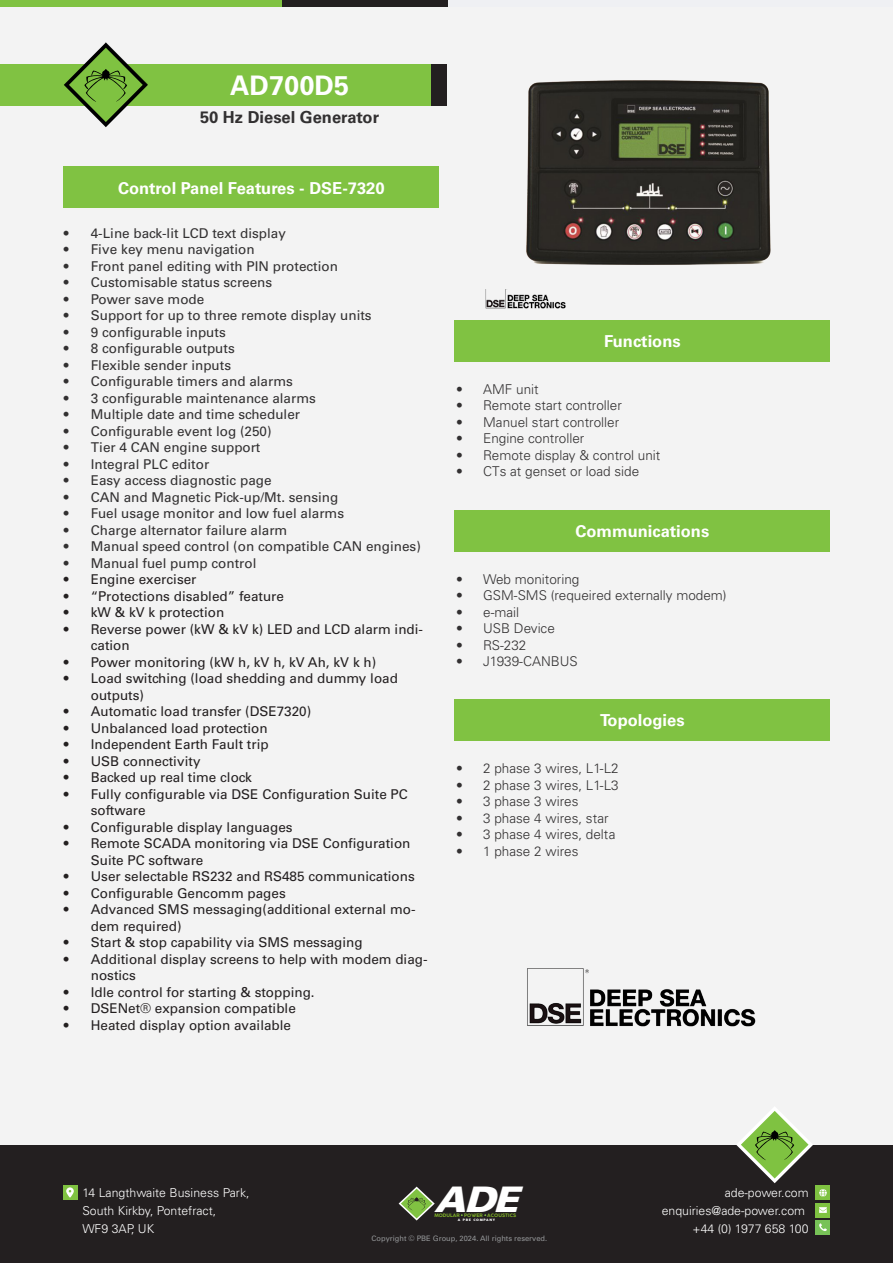
<style>
.page{position:relative;width:893px;height:1263px;background:#f3f3f3}
.page>*{position:absolute;margin:0;border:0;box-sizing:border-box;transform-origin:0 0}
.t1{font:italic 900 35.1px "Univers";color:#fff;scale:1.06 1}
.t2{font:700 27px "Univers";color:#fff}
.t3{font:700 16.5px "Univers";color:#fff}
.t4{font:700 16.5px "Univers";color:#323031}
.t5{font:13.5px/16.5px "Univers";color:#231f20}
.t6{font:13.5px "Univers";color:#323031}
.t7{font:300 13.5px "Univers";color:#323031}
.t8{font:300 12.3px/18.5px "Univers";color:#fff;text-align:right}
.t9{font:7.5px "Univers";color:#939597}
.t10{font:600 4.65px "COCOGOOSE";letter-spacing:.005em;color:#86bc28}
.t11{font:3.15px "Cocogoose";letter-spacing:.2em;color:#fff;scale:1.06 1}
</style>
<div class="page">
<div style="left:0;top:1145px;width:893px;height:118px;background:#231f20"></div>
<svg style="left:736px;top:1107px;width:77px;height:76px"></svg>
<div style="left:816px;top:1220px;width:14px;height:14px;background:#77c257"></div>
<svg style="left:819px;top:1223px;width:8px;height:8px"></svg>
<div style="left:816px;top:1203px;width:14px;height:14px;background:#7fc241"></div>
<svg style="left:819px;top:1207px;width:8px;height:6px"></svg>
<div style="left:816px;top:1185px;width:14px;height:15px;background:#7fc241"></div>
<svg style="left:819px;top:1189px;width:8px;height:7px"></svg>
<div style="left:63px;top:1185px;width:14px;height:15px;background:#7fc241"></div>
<svg style="left:66px;top:1187px;width:8px;height:10px"></svg>
<svg style="left:399px;top:1186px;width:36px;height:34px"></svg>
<div style="left:0;top:64px;width:446px;height:42px;background:#80c242"></div>
<div style="left:431px;top:64px;width:15px;height:42px;background:#231f20"></div>
<svg style="left:64px;top:43px;width:84px;height:84px"></svg>
<div style="left:0;top:0;width:282px;height:6px;background:#80c242"></div>
<div style="left:282px;top:0;width:166px;height:6px;background:#231f20"></div>
<div style="left:448px;top:0;width:445px;height:6px;background:#eff0f3"></div>
<div style="left:64px;top:167px;width:375px;height:41px;background:#80c242"></div>
<div style="left:455px;top:320px;width:375px;height:42px;background:#80c242"></div>
<img style="left:526px;top:80px;width:245px;height:185px">
<div style="left:455px;top:510px;width:375px;height:41px;background:#80c242"></div>
<div style="left:455px;top:699px;width:375px;height:42px;background:#80c242"></div>
<img style="left:527px;top:968px;width:229px;height:59px">
<img style="left:485px;top:289px;width:81px;height:20px">
<h2 class="t2" style="left:230px;top:70px;width:121px">AD700D5</h2>
<p class="t4" style="left:200px;top:107px;width:181px">50 Hz Diesel Generator</p>
<p class="t3" style="left:118px;top:178px;width:268px">Control Panel Features - DSE-7320</p>
<p class="t6" style="left:64px;top:225px;width:224px">• 4-Line back-lit LCD text display</p>
<p class="t6" style="left:64px;top:241px;width:192px">• Five key menu navigation</p>
<p class="t6" style="left:64px;top:258px;width:276px">• Front panel editing with PIN protection</p>
<p class="t6" style="left:64px;top:274px;width:210px">• Customisable status screens</p>
<p class="t6" style="left:64px;top:291px;width:142px">• Power save mode</p>
<p class="t6" style="left:64px;top:307px;width:309px">• Support for up to three remote display units</p>
<p class="t6" style="left:64px;top:324px;width:164px">• 9 configurable inputs</p>
<p class="t6" style="left:64px;top:340px;width:173px">• 8 configurable outputs</p>
<p class="t6" style="left:64px;top:357px;width:169px">• Flexible sender inputs</p>
<p class="t6" style="left:64px;top:373px;width:231px">• Configurable timers and alarms</p>
<p class="t6" style="left:64px;top:390px;width:254px">• 3 configurable maintenance alarms</p>
<p class="t6" style="left:64px;top:406px;width:238px">• Multiple date and time scheduler</p>
<p class="t6" style="left:64px;top:423px;width:209px">• Configurable event log (250)</p>
<p class="t6" style="left:64px;top:439px;width:198px">• Tier 4 CAN engine support</p>
<p class="t6" style="left:64px;top:456px;width:147px">• Integral PLC editor</p>
<p class="t6" style="left:64px;top:472px;width:209px">• Easy access diagnostic page</p>
<p class="t6" style="left:64px;top:489px;width:276px">• CAN and Magnetic Pick-up/Mt. sensing</p>
<p class="t6" style="left:64px;top:505px;width:282px">• Fuel usage monitor and low fuel alarms</p>
<p class="t6" style="left:64px;top:522px;width:225px">• Charge alternator failure alarm</p>
<p class="t6" style="left:64px;top:538px;width:359px">• Manual speed control (on compatible CAN engines)</p>
<p class="t6" style="left:64px;top:555px;width:194px">• Manual fuel pump control</p>
<p class="t5" style="left:64px;top:571px;width:134px">• Engine exerciser</p>
<p class="t5" style="left:64px;top:588px;width:222px">• “Protections disabled” feature</p>
<p class="t5" style="left:64px;top:604px;width:162px">• kW &amp; kV k protection</p>
<p class="t5" style="left:91px;top:621px;width:334px;text-indent:-27px">• Reverse power (kW &amp; kV k) LED and LCD alarm indi&shy;cation</p>
<p class="t5" style="left:64px;top:654px;width:314px">• Power monitoring (kW h, kV h, kV Ah, kV k h)</p>
<p class="t5" style="left:91px;top:670px;width:309px;text-indent:-27px">• Load switching (load shedding and dummy load outputs)</p>
<p class="t5" style="left:64px;top:703px;width:249px">• Automatic load transfer (DSE7320)</p>
<p class="t5" style="left:64px;top:720px;width:206px">• Unbalanced load protection</p>
<p class="t5" style="left:64px;top:736px;width:206px">• Independent Earth Fault trip</p>
<p class="t5" style="left:64px;top:753px;width:138px">• USB connectivity</p>
<p class="t5" style="left:64px;top:769px;width:189px">• Backed up real time clock</p>
<p class="t5" style="left:91px;top:786px;width:319px;text-indent:-27px">• Fully configurable via DSE Configuration Suite PC software</p>
<p class="t5" style="left:64px;top:819px;width:230px">• Configurable display languages</p>
<p class="t5" style="left:91px;top:835px;width:321px;text-indent:-27px">• Remote SCADA monitoring via DSE Configuration<br>Suite PC software</p>
<p class="t5" style="left:64px;top:868px;width:353px">• User selectable RS232 and RS485 communications</p>
<p class="t5" style="left:64px;top:885px;width:224px">• Configurable Gencomm pages</p>
<p class="t5" style="left:91px;top:901px;width:326px;text-indent:-27px">• Advanced SMS messaging(additional external mo&shy;dem required)</p>
<p class="t5" style="left:64px;top:934px;width:300px">• Start &amp; stop capability via SMS messaging</p>
<p class="t5" style="left:91px;top:951px;width:338px;text-indent:-27px">• Additional display screens to help with modem diag&shy;nostics</p>
<p class="t5" style="left:64px;top:984px;width:252px">• Idle control for starting &amp; stopping.</p>
<p class="t5" style="left:64px;top:1000px;width:234px">• DSENet® expansion compatible</p>
<p class="t5" style="left:64px;top:1017px;width:229px">• Heated display option available</p>
<p class="t3" style="left:604px;top:332px;width:78px">Functions</p>
<p class="t7" style="left:456px;top:381px;width:84px">• AMF unit</p>
<p class="t7" style="left:456px;top:398px;width:167px">• Remote start controller</p>
<p class="t7" style="left:456px;top:414px;width:165px">• Manuel start controller</p>
<p class="t7" style="left:456px;top:431px;width:130px">• Engine controller</p>
<p class="t7" style="left:456px;top:447px;width:206px">• Remote display &amp; control unit</p>
<p class="t7" style="left:456px;top:464px;width:185px">• CTs at genset or load side</p>
<p class="t3" style="left:575px;top:521px;width:135px">Communications</p>
<p class="t7" style="left:456px;top:571px;width:125px">• Web monitoring</p>
<p class="t7" style="left:456px;top:587px;width:272px">• GSM-SMS (requeired externally modem)</p>
<p class="t7" style="left:456px;top:604px;width:65px">• e-mail</p>
<p class="t7" style="left:456px;top:620px;width:100px">• USB Device</p>
<p class="t7" style="left:456px;top:637px;width:72px">• RS-232</p>
<p class="t7" style="left:456px;top:653px;width:123px">• J1939-CANBUS</p>
<p class="t3" style="left:600px;top:711px;width:86px">Topologies</p>
<p class="t7" style="left:456px;top:760px;width:164px">• 2 phase 3 wires, L1-L2</p>
<p class="t7" style="left:456px;top:777px;width:164px">• 2 phase 3 wires, L1-L3</p>
<p class="t7" style="left:456px;top:793px;width:124px">• 3 phase 3 wires</p>
<p class="t7" style="left:456px;top:810px;width:154px">• 3 phase 4 wires, star</p>
<p class="t7" style="left:456px;top:826px;width:161px">• 3 phase 4 wires, delta</p>
<p class="t7" style="left:456px;top:843px;width:124px">• 1 phase 2 wires</p>
<p class="t8" style="left:82px;top:1183px;width:169px;text-align:left">14 Langthwaite Business Park,<br>South Kirkby, Pontefract,<br>WF9 3AP, UK</p>
<h1 class="t1" style="left:434px;top:1176px;width:80px">ADE</h1>
<p class="t11" style="left:458px;top:1217px;width:37px">A PBE COMPANY</p>
<p class="t9" style="left:372px;top:1234px;width:177px">Copyright © PBE Group, 2024. All rights reserved.</p>
<p class="t10" style="left:434px;top:1212px;width:83px">MODULAR · POWER · ACOUSTICS</p>
<p class="t8" style="left:662px;top:1183px;width:148px">ade-power.com enquiries@ade-power.com +44 (0) 1977 658 100</p>
</div>
